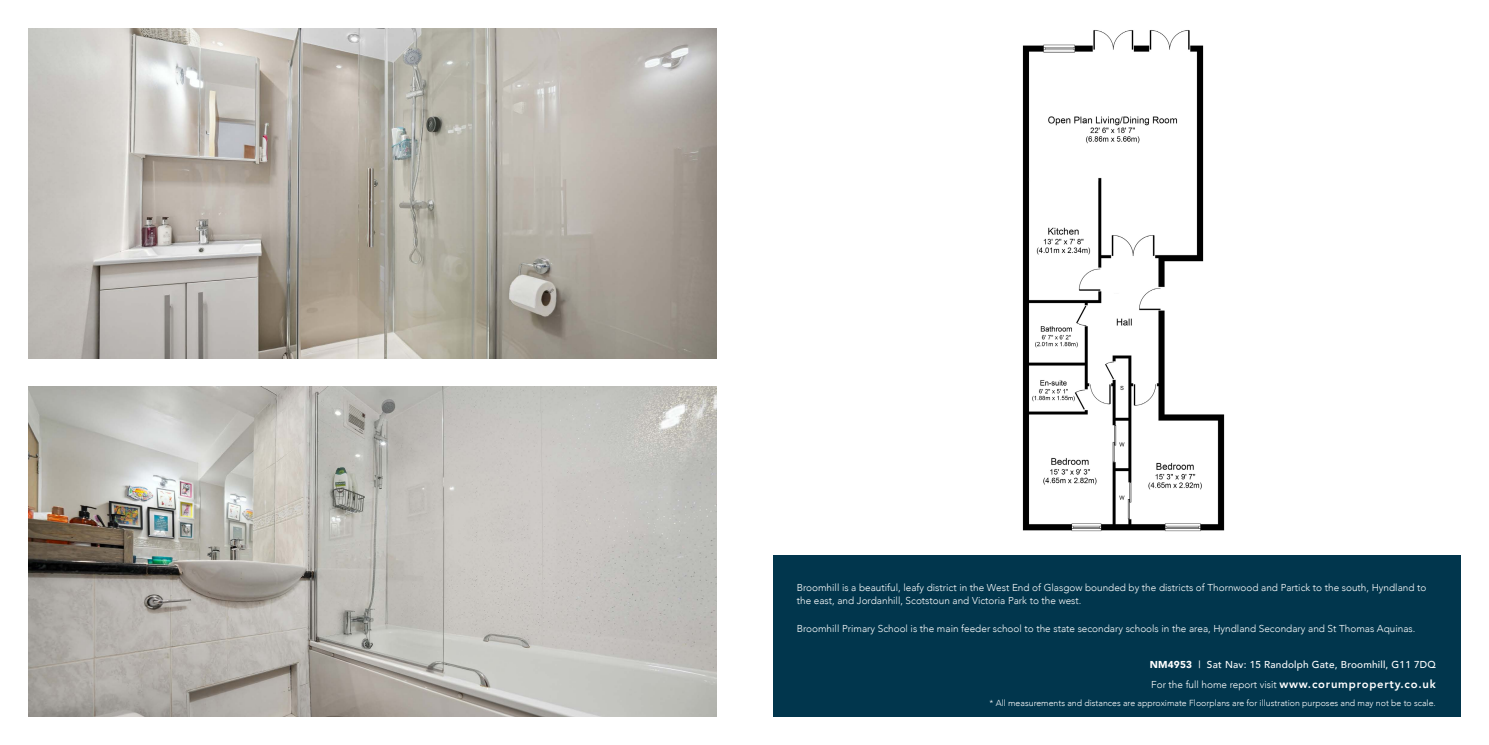
<style>
.page{position:relative;width:1489px;height:745px;background:#fff}
.page>*{position:absolute;margin:0;border:0;box-sizing:border-box;transform-origin:0 0}
.t1{font:300 10px/13.8px "Avenir";color:#fff}
.t2{font:500 10px/20px "Avenir";letter-spacing:.02em;color:#fff}
.t3{font:300 8.75px "Avenir";color:#fff}
.s1{font-weight:900}
.s2{font-weight:300}
.s3{font-weight:800;font-size:11.25px}
</style>
<div class="page">
<img style="left:28px;top:28px;width:688px;height:330px">
<img style="left:28px;top:386px;width:688px;height:330px">
<img style="left:1022px;top:30px;width:203px;height:502px">
<div style="left:772px;top:555px;width:688px;height:161px;background:#01364d"></div>
<p class="t1" style="left:796px;top:580px;width:631px">Broomhill is a beautiful, leafy district in the West End of Glasgow bounded by the districts of Thornwood and Partick to the south, Hyndland to the east, and Jordanhill, Scotstoun and Victoria Park to the west.</p>
<p class="t1" style="left:796px;top:621px;width:620px">Broomhill Primary School is the main feeder school to the state secondary schools in the area, Hyndland Secondary and St Thomas Aquinas.</p>
<p class="t2" style="left:1149px;top:653px;width:287px"><span class="s1">NM4953</span> | Sat Nav: 15 Randolph Gate, Broomhill, G11 7DQ<br><span class="s2">For the full home report visit</span> <span class="s3">www.corumproperty.co.uk</span></p>
<p class="t3" style="left:989px;top:697px;width:448px">* All measurements and distances are approximate Floorplans are for illustration purposes and may not be to scale.</p>
</div>
